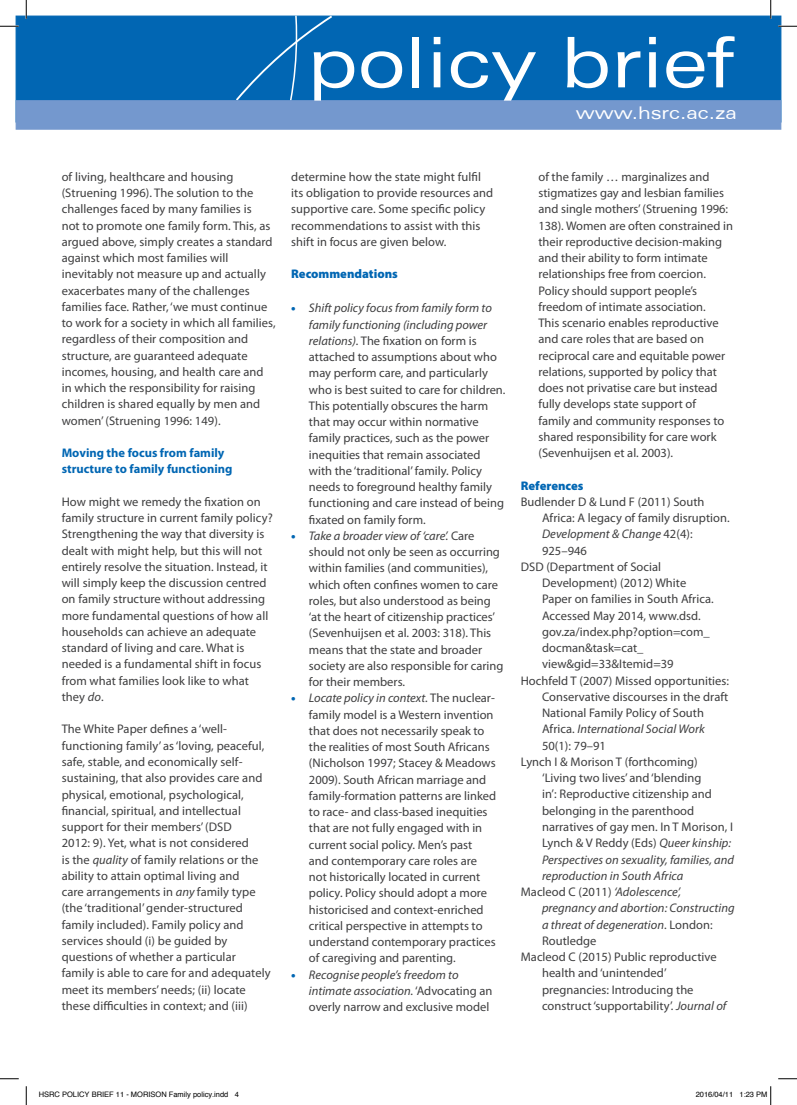
<style>
.page{position:relative;width:797px;height:1105px;background:#fff}
.page>*{position:absolute;margin:0;border:0;box-sizing:border-box;transform-origin:0 0}
.t1{font:expanded 70px "Zurich BT";color:#fff}
.t2{font:expanded 17.5px "Zurich BT";color:#fff}
.t3{font:12.5px/16.2px "Myriad Pro";letter-spacing:.005em;color:#3e3e3f}
.t4{font:italic 12.5px/16.2px "Myriad Pro";letter-spacing:.005em;color:#3e3e3f}
.t5{font:700 12.5px/16.2px "Myriad Pro";color:#0166b3}
.t6{font:900 12.5px "Myriad Pro";color:#0166b3}
.t7{font:7.5px "Helvetica";color:#000}
.s1{font-style:italic}
.s2{font-weight:900;color:#0166b3}
.s3{font-weight:900;font-style:normal;color:#0166b3}
.s4{font-style:normal}
</style>
<div class="page">
<div style="left:16px;top:16px;width:765px;height:106px;background:#0166b3"></div>
<svg style="left:234px;top:16px;width:100px;height:84px"></svg>
<div style="left:16px;top:100px;width:765px;height:30px;background:#7498ce;border:1px solid #7498ce"></div>
<svg style="left:0;top:25px;width:19px;height:2px"></svg>
<svg style="left:778px;top:25px;width:19px;height:2px"></svg>
<svg style="left:0;top:1078px;width:19px;height:1px"></svg>
<svg style="left:778px;top:1078px;width:19px;height:1px"></svg>
<svg style="left:25px;top:0;width:2px;height:19px"></svg>
<svg style="left:25px;top:1086px;width:2px;height:19px"></svg>
<svg style="left:770px;top:0;width:1px;height:19px"></svg>
<svg style="left:770px;top:1086px;width:1px;height:19px"></svg>
<h1 class="t1" style="left:307px;top:21px;width:428px">policy brief</h1>
<h2 class="t2" style="left:576px;top:103px;width:163px">www.hsrc.ac.za</h2>
<p class="t3" style="left:62px;top:168px;width:215px">of living, healthcare and housing (Struening 1996). The solution to the challenges faced by many families is<br>not to promote one family form. This, as argued above, simply creates a standard against which most families will inevitably not measure up and actually exacerbates many of the challenges families face. Rather, ‘we must continue to work for a society in which all families, regardless of their composition and structure, are guaranteed adequate incomes, housing, and health care and in which the responsibility for raising children is shared equally by men and women’ (Struening 1996: 149).</p>
<p class="t5" style="left:62px;top:444px;width:172px">Moving the focus from family structure to family functioning</p>
<p class="t3" style="left:62px;top:493px;width:212px">How might we remedy the fixation on family structure in current family policy?<br>Strengthening the way that diversity is dealt with might help, but this will not entirely resolve the situation. Instead, it will simply keep the discussion centred on family structure without addressing more fundamental questions of how all households can achieve an adequate standard of living and care. What is needed is a fundamental shift in focus from what families look like to what they <span class="s1">do</span>.</p>
<p class="t3" style="left:62px;top:721px;width:210px">The White Paper defines a ‘well&shy;functioning family’ as ‘loving, peaceful, safe, stable, and economically self&shy;sustaining, that also provides care and physical, emotional, psychological, financial, spiritual, and intellectual support for their members’ (DSD<br>2012: 9). Yet, what is not considered<br>is the <span class="s1">quality</span> of family relations or the ability to attain optimal living and<br>care arrangements in <span class="s1">any</span> family type (the ‘traditional’ gender-structured family included). Family policy and services should (i) be guided by questions of whether a particular family is able to care for and adequately meet its members’ needs; (ii) locate these difficulties in context; and (iii)</p>
<p class="t3" style="left:291px;top:168px;width:203px">determine how the state might fulfil its obligation to provide resources and supportive care. Some specific policy recommendations to assist with this shift in focus are given below.</p>
<p class="t6" style="left:291px;top:266px;width:108px">Recommendations</p>
<p class="t3" style="left:309px;top:300px;width:198px;text-indent:-18px"><span class="s2">•</span> <span class="s1">Shift policy focus from family form to family functioning (including power relations).</span> The fixation on form is attached to assumptions about who may perform care, and particularly who is best suited to care for children.<br>This potentially obscures the harm that may occur within normative family practices, such as the power inequities that remain associated with the ‘traditional’ family. Policy needs to foreground healthy family functioning and care instead of being fixated on family form.</p>
<p class="t3" style="left:309px;top:527px;width:196px;text-indent:-18px"><span class="s2">•</span> <span class="s1">Take a broader view of ‘care’.</span> Care should not only be seen as occurring within families (and communities), which often confines women to care roles, but also understood as being ‘at the heart of citizenship practices’ (Sevenhuijsen et al. 2003: 318). This means that the state and broader society are also responsible for caring for their members.</p>
<p class="t3" style="left:309px;top:690px;width:189px;text-indent:-18px"><span class="s2">•</span> <span class="s1">Locate policy in context.</span> The nuclear&shy;family model is a Western invention that does not necessarily speak to the realities of most South Africans (Nicholson 1997; Stacey &amp; Meadows 2009). South African marriage and family-formation patterns are linked to race- and class-based inequities that are not fully engaged with in current social policy. Men’s past<br>and contemporary care roles are not historically located in current policy. Policy should adopt a more historicised and context-enriched critical perspective in attempts to understand contemporary practices of caregiving and parenting.</p>
<p class="t4" style="left:309px;top:966px;width:185px;text-indent:-18px"><span class="s3">•</span> Recognise people’s freedom to intimate association. <span class="s4">‘Advocating an overly narrow and exclusive model</span></p>
<p class="t3" style="left:538px;top:168px;width:196px">of the family … marginalizes and stigmatizes gay and lesbian families and single mothers’ (Struening 1996:<br>138). Women are often constrained in their reproductive decision-making and their ability to form intimate relationships free from coercion.<br>Policy should support people’s freedom of intimate association.<br>This scenario enables reproductive and care roles that are based on reciprocal care and equitable power relations, supported by policy that does not privatise care but instead fully develops state support of<br>family and community responses to shared responsibility for care work (Sevenhuijsen et al. 2003).</p>
<p class="t6" style="left:521px;top:477px;width:64px">References</p>
<p class="t3" style="left:521px;top:493px;width:185px">Budlender D &amp; Lund F (2011) South</p>
<p class="t3" style="left:542px;top:510px;width:189px">Africa: A legacy of family disruption.</p>
<p class="t4" style="left:542px;top:526px;width:152px">Development &amp; Change <span class="s4">42(4):</span></p>
<p class="t3" style="left:542px;top:542px;width:46px">925–946</p>
<p class="t3" style="left:521px;top:558px;width:142px">DSD (Department of Social</p>
<p class="t3" style="left:542px;top:575px;width:146px">Development) (2012) White</p>
<p class="t3" style="left:542px;top:591px;width:173px">Paper on families in South Africa.</p>
<p class="t3" style="left:542px;top:607px;width:160px">Accessed May 2014, www.dsd.</p>
<p class="t3" style="left:542px;top:623px;width:169px">gov.za/index.php?option=com_</p>
<p class="t3" style="left:542px;top:640px;width:103px">docman&amp;task=cat_</p>
<p class="t3" style="left:542px;top:656px;width:133px">view&amp;gid=33&amp;Itemid=39</p>
<p class="t3" style="left:521px;top:672px;width:210px">Hochfeld T (2007) Missed opportunities:</p>
<p class="t3" style="left:542px;top:688px;width:188px">Conservative discourses in the draft</p>
<p class="t3" style="left:542px;top:705px;width:163px">National Family Policy of South</p>
<p class="t4" style="left:542px;top:721px;width:164px"><span class="s4">Africa.</span> International Social Work</p>
<p class="t3" style="left:542px;top:737px;width:65px">50(1): 79–91</p>
<p class="t3" style="left:521px;top:753px;width:178px">Lynch I &amp; Morison T (forthcoming)</p>
<p class="t3" style="left:542px;top:770px;width:161px">‘Living two lives’ and ‘blending</p>
<p class="t3" style="left:542px;top:786px;width:171px">in’: Reproductive citizenship and</p>
<p class="t3" style="left:542px;top:802px;width:154px">belonging in the parenthood</p>
<p class="t3" style="left:542px;top:818px;width:192px">narratives of gay men. In T Morison, I</p>
<p class="t3" style="left:542px;top:835px;width:191px">Lynch &amp; V Reddy (Eds) <span class="s1">Queer kinship:</span></p>
<p class="t4" style="left:542px;top:851px;width:194px">Perspectives on sexuality, families, and</p>
<p class="t4" style="left:542px;top:867px;width:143px">reproduction in South Africa</p>
<p class="t3" style="left:521px;top:883px;width:162px">Macleod C (2011) <span class="s1">‘Adolescence’,</span></p>
<p class="t4" style="left:542px;top:900px;width:194px">pregnancy and abortion: Constructing</p>
<p class="t4" style="left:542px;top:916px;width:172px">a threat of degeneration<span class="s4">. London:</span></p>
<p class="t3" style="left:542px;top:932px;width:56px">Routledge</p>
<p class="t3" style="left:521px;top:948px;width:197px">Macleod C (2015) Public reproductive</p>
<p class="t3" style="left:542px;top:965px;width:126px">health and ‘unintended’</p>
<p class="t3" style="left:542px;top:981px;width:153px">pregnancies: Introducing the</p>
<p class="t3" style="left:542px;top:997px;width:186px">construct ‘supportability’. <span class="s1">Journal of</span></p>
<p class="t7" style="left:39px;top:1089px;width:202px">HSRC POLICY BRIEF 11 - MORISON Family policy.indd 4</p>
<p class="t7" style="left:695px;top:1089px;width:73px">2016/04/11 1:23 PM</p>
</div>
